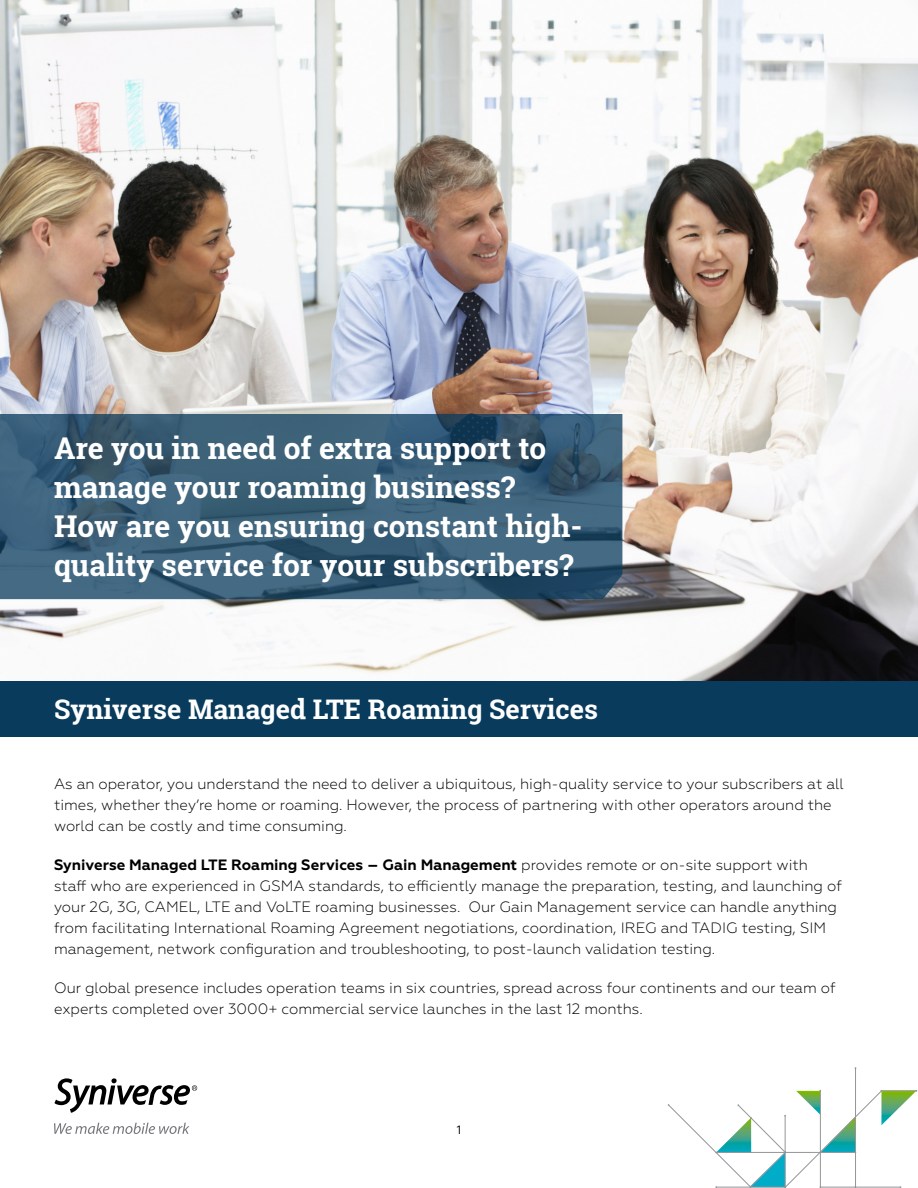
<style>
.page{position:relative;width:918px;height:1188px;background:#fff}
.page>*{position:absolute;margin:0;border:0;box-sizing:border-box;transform-origin:0 0}
.t1{font:700 30px/39px "Roboto Slab";color:#fff}
.t2{font:700 27px "Roboto Slab";color:#fff}
.t3{font:300 15px/21px "Geometria";color:#000}
.t4{font:12px "Geometria";color:#000}
.s1{font-weight:700}
</style>
<div class="page">
<svg style="left:54px;top:1078px;width:143px;height:35px"></svg>
<svg style="left:54px;top:1123px;width:136px;height:11px"></svg>
<hr style="left:855px;top:1068px;width:1px;height:120px;background:#939598">
<svg style="left:668px;top:1090px;width:249px;height:98px"></svg>
<img style="left:0;top:0;width:918px;height:681px">
<svg style="left:0;top:414px;width:622px;height:185px;background:#395e76"></svg>
<div style="left:0;top:681px;width:918px;height:55px;background:#093b5d"></div>
<h1 class="t1" style="left:54px;top:428px;width:530px">Are you in need of extra support to manage your roaming business?<br>How are you ensuring constant high&shy;quality service for your subscribers?</h1>
<h2 class="t2" style="left:54px;top:690px;width:546px">Syniverse Managed LTE Roaming Services</h2>
<p class="t3" style="left:54px;top:773px;width:791px">As an operator, you understand the need to deliver a ubiquitous, high-quality service to your subscribers at all times, whether they’re home or roaming. However, the process of partnering with other operators around the world can be costly and time consuming.</p>
<p class="t3" style="left:54px;top:854px;width:790px"><span class="s1">Syniverse Managed LTE Roaming Services – Gain Management</span> provides remote or on-site support with staff who are experienced in GSMA standards, to efficiently manage the preparation, testing, and launching of your 2G, 3G, CAMEL, LTE and VoLTE roaming businesses. Our Gain Management service can handle anything from facilitating International Roaming Agreement negotiations, coordination, IREG and TADIG testing, SIM management, network configuration and troubleshooting, to post-launch validation testing.</p>
<p class="t3" style="left:54px;top:977px;width:783px">Our global presence includes operation teams in six countries, spread across four continents and our team of experts completed over 3000+ commercial service launches in the last 12 months.</p>
<p class="t4" style="left:457px;top:1122px;width:6px">1</p>
</div>
